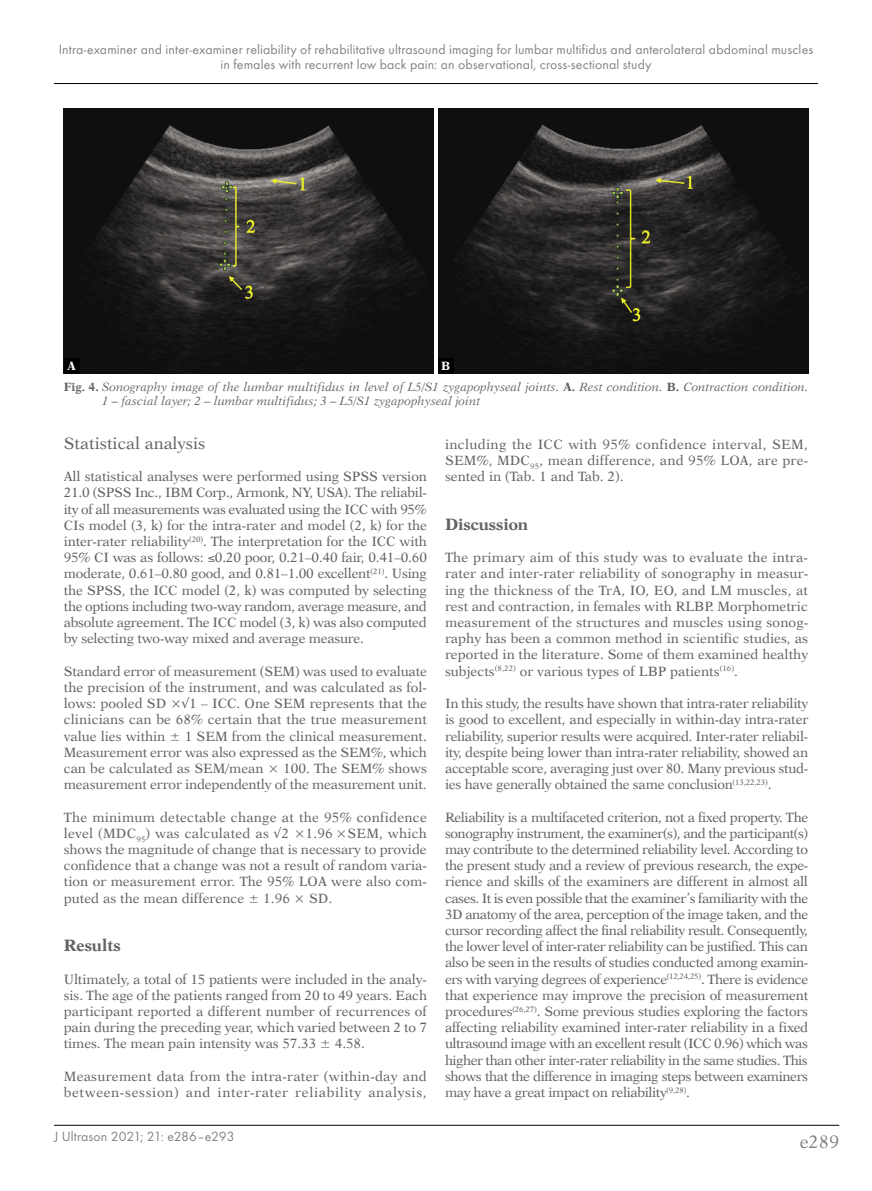
<style>
.page{position:relative;width:872px;height:1191px;background:#fff}
.page>*{position:absolute;margin:0;border:0;box-sizing:border-box;transform-origin:0 0}
.t1{font:18px "Dutch 823 EU Normal";color:#636363}
._2st_Srodtytul_PL_An{font:16.5px "Dutch 823 EU Normal";color:#636363}
._1st_Srodtytul_PL_An{font:16.5px "Dutch 823 EU Bold";color:#636363}
.t2{font:13.8px/14.4px "Futura TCE";letter-spacing:.01em;color:#636363;text-align:center}
.BANG_-_Body_Ang{font:13.5px/16.2px "Dutch 823 EU Normal";letter-spacing:-.01em;color:#636363;text-align:justify}
.BANG_-_Body_Ang-2{font:13.5px/16.2px "Dutch 823 EU Normal";letter-spacing:.045em;color:#636363}
.Normalny{font:12px/14.4px "Dutch 823 EU Italic";color:#636363}
.Normalny-2{font:12px "Dutch 823 EU Bold";color:#fff}
.s1{font-family:"Dutch 823 EU Bold"}
</style>
<div class="page">
<hr style="left:54px;top:1125px;width:785px;height:1px;background:#000">
<hr style="left:54px;top:83px;width:764px;height:1px;background:#000">
<img style="left:64px;top:108px;width:370px;height:265px">
<div style="left:64px;top:358px;width:15px;height:15px;background:#000"></div>
<img style="left:438px;top:108px;width:370px;height:265px">
<div style="left:438px;top:358px;width:15px;height:15px;background:#000"></div>
<p class="t2" style="left:59px;top:42px;width:756px">Intra-examiner and inter-examiner reliability of rehabilitative ultrasound imaging for lumbar multifidus and anterolateral abdominal muscles in females with recurrent low back pain: an observational, cross-sectional study</p>
<p class="Normalny-2" style="left:67px;top:359px;width:10px">A</p>
<p class="Normalny-2" style="left:441px;top:359px;width:11px">B</p>
<p class="Normalny" style="left:102px;top:379px;width:707px;text-indent:-38px"><span class="s1">Fig. 4.</span> Sonography image of the lumbar multifidus in level of L5/S1 zygapophyseal joints. <span class="s1">A.</span> Rest condition. <span class="s1">B.</span> Contraction condition.<br>1 – fascial layer; 2 – lumbar multifidus; 3 – L5/S1 zygapophyseal joint</p>
<p class="_2st_Srodtytul_PL_An" style="left:64px;top:433px;width:143px">Statistical analysis</p>
<p class="BANG_-_Body_Ang" style="left:64px;top:468px;width:365px">All statistical analyses were performed using SPSS version 21.0 (SPSS Inc., IBM Corp., Armonk, NY, USA). The reliabil&shy;ity of all measurements was evaluated using the ICC with 95% CIs model (3, k) for the intra-rater and model (2, k) for the inter-rater reliability<sup>(20)</sup>. The interpretation for the ICC with 95% CI was as follows: ≤0.20 poor, 0.21–0.40 fair, 0.41–0.60 moderate, 0.61–0.80 good, and 0.81–1.00 excellent<sup>(21)</sup>. Using the SPSS, the ICC model (2, k) was computed by selecting the options including two-way random, average measure, and absolute agreement. The ICC model (3, k) was also computed by selecting two-way mixed and average measure.</p>
<p class="BANG_-_Body_Ang" style="left:64px;top:663px;width:365px">Standard error of measurement (SEM) was used to evaluate the precision of the instrument, and was calculated as fol&shy;lows: pooled SD ×√1 – ICC. One SEM represents that the clinicians can be 68% certain that the true measurement value lies within ± 1 SEM from the clinical measurement.<br>Measurement error was also expressed as the SEM%, which can be calculated as SEM/mean × 100. The SEM% shows measurement error independently of the measurement unit.</p>
<p class="BANG_-_Body_Ang" style="left:64px;top:809px;width:365px">The minimum detectable change at the 95% confidence level (MDC<sub>95</sub>) was calculated as √2 ×1.96 ×SEM, which shows the magnitude of change that is necessary to provide confidence that a change was not a result of random varia&shy;tion or measurement error. The 95% LOA were also com&shy;puted as the mean difference ± 1.96 × SD.</p>
<p class="_1st_Srodtytul_PL_An" style="left:64px;top:935px;width:58px">Results</p>
<p class="BANG_-_Body_Ang" style="left:64px;top:971px;width:365px">Ultimately, a total of 15 patients were included in the analy&shy;sis. The age of the patients ranged from 20 to 49 years. Each participant reported a different number of recurrences of pain during the preceding year, which varied between 2 to 7 times. The mean pain intensity was 57.33 ± 4.58.</p>
<p class="BANG_-_Body_Ang-2" style="left:64px;top:1068px;width:364px">Measurement data from the intra-rater (within-day and between-session) and inter-rater reliability analysis,</p>
<p class="t2" style="left:54px;top:1128px;width:182px">J Ultrason 2021; 21: e286–e293</p>
<p class="BANG_-_Body_Ang" style="left:445px;top:436px;width:365px">including the ICC with 95% confidence interval, SEM, SEM%, MDC<sub>95</sub>, mean difference, and 95% LOA, are pre&shy;sented in (Tab. 1 and Tab. 2).</p>
<p class="_1st_Srodtytul_PL_An" style="left:445px;top:514px;width:85px">Discussion</p>
<p class="BANG_-_Body_Ang" style="left:445px;top:549px;width:365px">The primary aim of this study was to evaluate the intra&shy;rater and inter-rater reliability of sonography in measur&shy;ing the thickness of the TrA, IO, EO, and LM muscles, at rest and contraction, in females with RLBP. Morphometric measurement of the structures and muscles using sonog&shy;raphy has been a common method in scientific studies, as reported in the literature. Some of them examined healthy subjects<sup>(8,22)</sup> or various types of LBP patients<sup>(16)</sup>.</p>
<p class="BANG_-_Body_Ang" style="left:445px;top:695px;width:365px">In this study, the results have shown that intra-rater reliability is good to excellent, and especially in within-day intra-rater reliability, superior results were acquired. Inter-rater reliabil&shy;ity, despite being lower than intra-rater reliability, showed an acceptable score, averaging just over 80. Many previous stud&shy;ies have generally obtained the same conclusion<sup>(13,22,23)</sup>.</p>
<p class="BANG_-_Body_Ang" style="left:445px;top:809px;width:365px">Reliability is a multifaceted criterion, not a fixed property. The sonography instrument, the examiner(s), and the participant(s) may contribute to the determined reliability level. According to the present study and a review of previous research, the expe&shy;rience and skills of the examiners are different in almost all cases. It is even possible that the examiner’s familiarity with the 3D anatomy of the area, perception of the image taken, and the cursor recording affect the final reliability result. Consequently, the lower level of inter-rater reliability can be justified. This can also be seen in the results of studies conducted among examin&shy;ers with varying degrees of experience<sup>(12,24,25)</sup>. There is evidence that experience may improve the precision of measurement procedures<sup>(26,27)</sup>. Some previous studies exploring the factors affecting reliability examined inter-rater reliability in a fixed ultrasound image with an excellent result (ICC 0.96) which was higher than other inter-rater reliability in the same studies. This shows that the difference in imaging steps between examiners may have a great impact on reliability<sup>(9,28)</sup>.</p>
<h1 class="t1" style="left:799px;top:1131px;width:41px">e289</h1>
</div>
